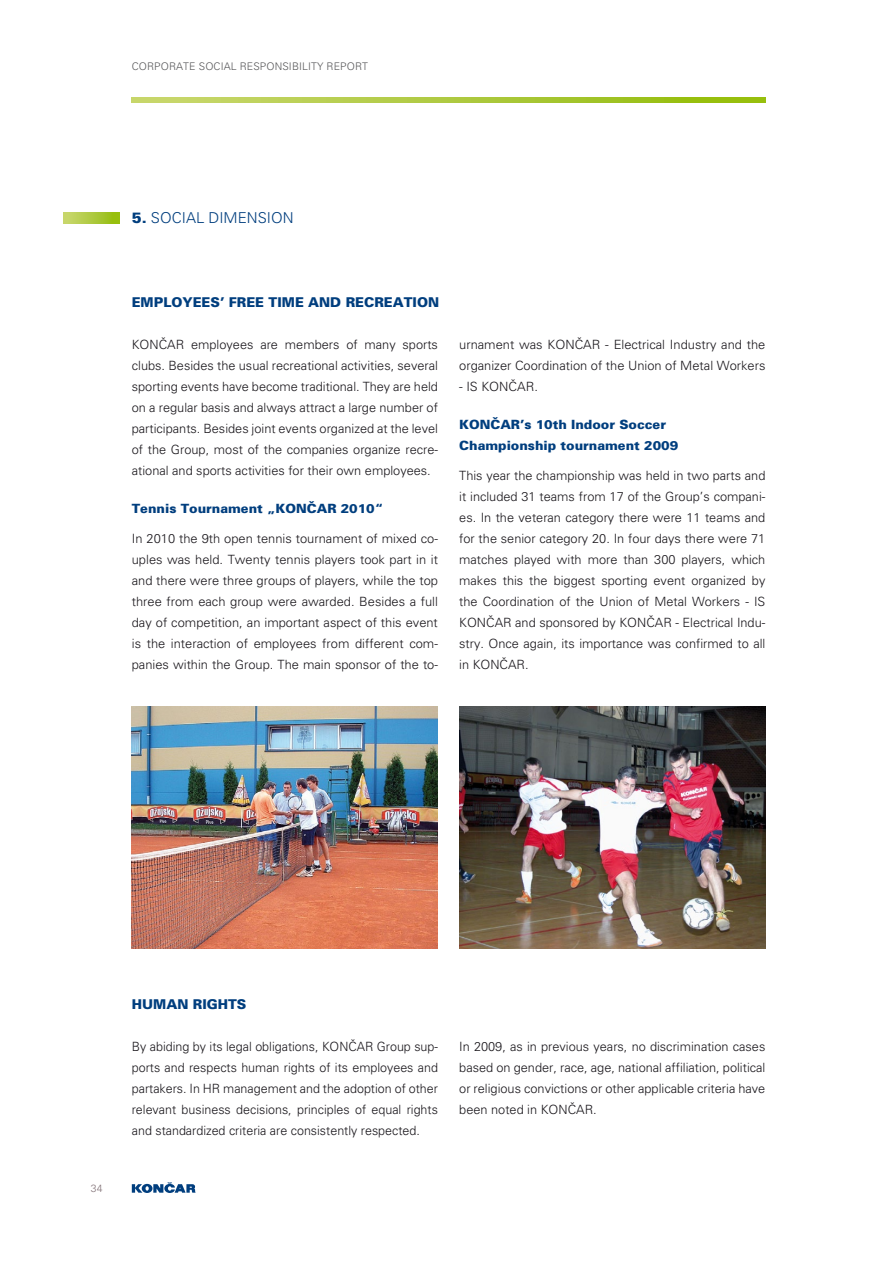
<style>
.page{position:relative;width:893px;height:1263px;background:#fff}
.page>*{position:absolute;margin:0;border:0;box-sizing:border-box;transform-origin:0 0}
.t1{font:300 15px "Univers";color:#003e7e}
.t2{font:900 13.5px "Univers";color:#003e7e}
.t3{font:300 12.75px/21px "Univers";color:#1a171c;text-align:justify}
.t4{font:900 12.75px/21px "Univers";color:#003e7e}
.t5{font:300 10.5px "Univers";letter-spacing:.01em;color:#58585a}
.t6{font:300 10.5px "Univers";color:#85757a}
.s1{font-weight:900}
</style>
<div class="page">
<svg style="left:132px;top:98px;width:633px;height:4px;background:#aec93d"></svg>
<svg style="left:132px;top:1182px;width:64px;height:11px"></svg>
<svg style="left:64px;top:213px;width:55px;height:10px"></svg>
<img style="left:132px;top:706px;width:306px;height:243px">
<img style="left:459px;top:706px;width:306px;height:243px">
<p class="t5" style="left:132px;top:60px;width:238px">CORPORATE SOCIAL RESPONSIBILITY REPORT</p>
<p class="t1" style="left:132px;top:209px;width:163px"><span class="s1">5.</span> SOCIAL DIMENSION</p>
<p class="t2" style="left:132px;top:294px;width:309px">EMPLOYEES’ FREE TIME AND RECREATION</p>
<p class="t3" style="left:132px;top:334px;width:308px">KONČAR employees are members of many sports clubs. Besides the usual recreational activities, several sporting events have become traditional. They are held on a regular basis and always attract a large number of participants. Besides joint events organized at the level of the Group, most of the companies organize recre&shy;ational and sports activities for their own employees.</p>
<p class="t4" style="left:132px;top:498px;width:253px">Tennis Tournament „KONČAR 2010“</p>
<p class="t3" style="left:132px;top:528px;width:308px">In 2010 the 9th open tennis tournament of mixed co&shy;uples was held. Twenty tennis players took part in it and there were three groups of players, while the top three from each group were awarded. Besides a full day of competition, an important aspect of this event is the interaction of employees from different com&shy;panies within the Group. The main sponsor of the to-</p>
<p class="t3" style="left:459px;top:334px;width:308px">urnament was KONČAR - Electrical Industry and the organizer Coordination of the Union of Metal Workers</p>
<p class="t3" style="left:459px;top:376px;width:80px">- IS KONČAR.</p>
<p class="t4" style="left:459px;top:414px;width:220px">KONČAR’s 10th Indoor Soccer<br>Championship tournament 2009</p>
<p class="t3" style="left:459px;top:465px;width:308px">This year the championship was held in two parts and it included 31 teams from 17 of the Group’s compani&shy;es. In the veteran category there were 11 teams and for the senior category 20. In four days there were 71 matches played with more than 300 players, which makes this the biggest sporting event organized by the Coordination of the Union of Metal Workers - IS KONČAR and sponsored by KONČAR - Electrical Indu&shy;stry. Once again, its importance was confirmed to all in KONČAR.</p>
<p class="t6" style="left:91px;top:1182px;width:13px">34</p>
<p class="t2" style="left:132px;top:996px;width:116px">HUMAN RIGHTS</p>
<p class="t3" style="left:132px;top:1036px;width:308px">By abiding by its legal obligations, KONČAR Group sup&shy;ports and respects human rights of its employees and partakers. In HR management and the adoption of other relevant business decisions, principles of equal rights and standardized criteria are consistently respected.</p>
<p class="t3" style="left:459px;top:1036px;width:308px">In 2009, as in previous years, no discrimination cases based on gender, race, age, national affiliation, political or religious convictions or other applicable criteria have been noted in KONČAR.</p>
</div>
